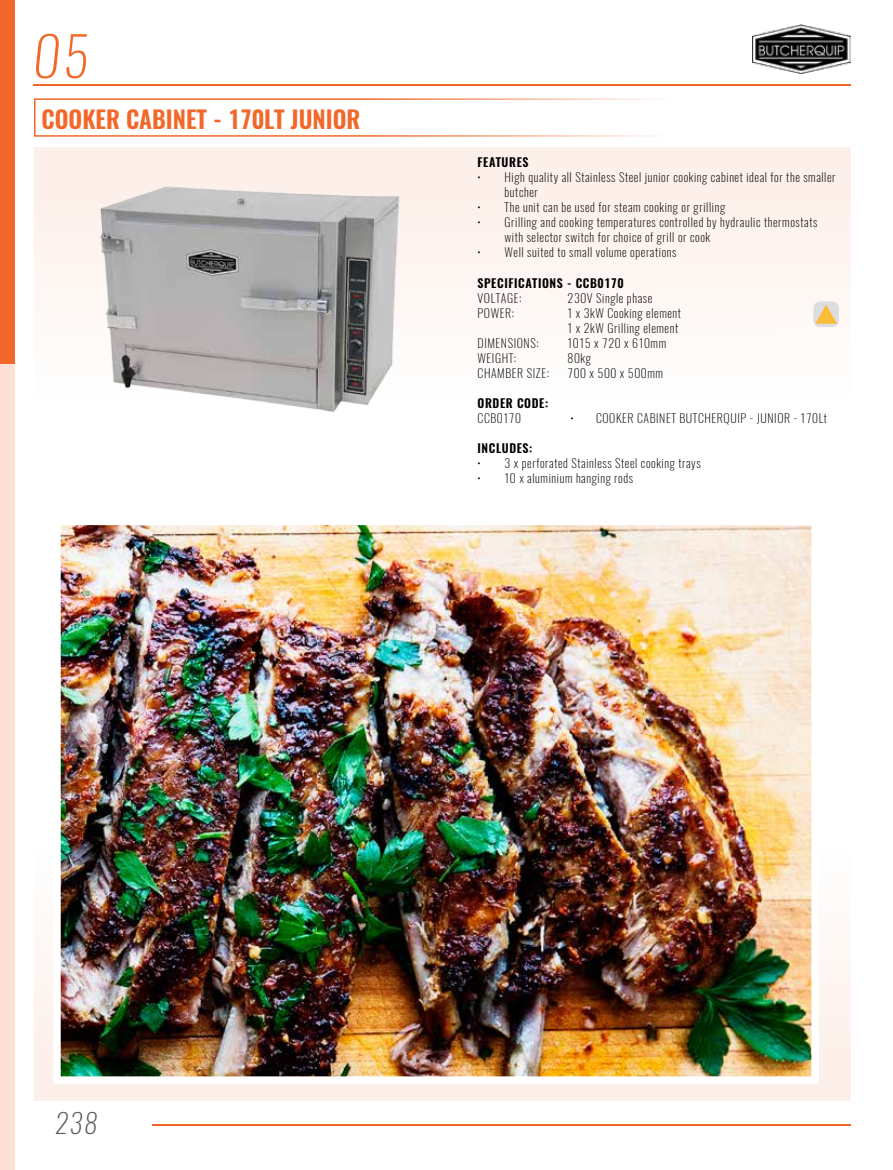
<style>
.page{position:relative;width:893px;height:1170px;background:#fff}
.page>*{position:absolute;margin:0;border:0;box-sizing:border-box;transform-origin:0 0}
.t1{font:italic 200 54px "Oswald";color:#f2682a}
.t2{font:italic 200 27px "Oswald";color:#58595b}
.t3{font:600 24px "Oswald";color:#f2682a}
.t4{font:200 12px/15px "Oswald";letter-spacing:.05em;color:#000}
.t5{font:600 12px "Oswald";letter-spacing:.05em;color:#000}
</style>
<div class="page">
<div style="left:34px;top:147px;width:816px;height:287px;background:#fef6f3"></div>
<svg style="left:34px;top:942px;width:816px;height:158px;fill:#fdf0ea"></svg>
<img style="left:62px;top:526px;width:748px;height:548px">
<div style="left:53px;top:517px;width:766px;height:566px;border:8px solid #fff"></div>
<img style="left:91px;top:186px;width:309px;height:232px">
<div style="left:813px;top:301px;width:26px;height:26px;background:#dcddde;border-radius:7px"></div>
<svg style="left:815px;top:305px;width:22px;height:19px"></svg>
<div style="left:34px;top:98px;width:659px;height:39px;border:2px solid #f2682a"></div>
<img style="left:753px;top:24px;width:97px;height:49px">
<div style="left:0;top:0;width:15px;height:1169px;background:#fce1d5"></div>
<hr style="left:152px;top:1124px;width:698px;height:1px;background:#f2682a">
<hr style="left:33px;top:84px;width:817px;height:2px;background:#f2682a">
<div style="left:0;top:0;width:15px;height:364px;background:#f2682a"></div>
<h1 class="t1" style="left:33px;top:19px;width:57px">05</h1>
<h3 class="t3" style="left:42px;top:103px;width:320px">COOKER CABINET - 170LT JUNIOR</h3>
<p class="t5" style="left:477px;top:154px;width:53px">FEATURES</p>
<p class="t4" style="left:504px;top:170px;width:333px;text-indent:-27px">• High quality all Stainless Steel junior cooking cabinet ideal for the smaller butcher</p>
<p class="t4" style="left:477px;top:200px;width:249px">• The unit can be used for steam cooking or grilling</p>
<p class="t4" style="left:504px;top:215px;width:314px;text-indent:-27px">• Grilling and cooking temperatures controlled by hydraulic thermostats with selector switch for choice of grill or cook</p>
<p class="t4" style="left:477px;top:245px;width:200px">• Well suited to small volume operations</p>
<p class="t5" style="left:477px;top:274px;width:148px">SPECIFICATIONS - CCB0170</p>
<p class="t4" style="left:477px;top:290px;width:45px">VOLTAGE:</p>
<p class="t4" style="left:567px;top:290px;width:86px">230V Single phase</p>
<p class="t4" style="left:477px;top:305px;width:38px">POWER:</p>
<p class="t4" style="left:567px;top:305px;width:115px">1 x 3kW Cooking element<br>1 x 2kW Grilling element</p>
<p class="t4" style="left:477px;top:335px;width:63px">DIMENSIONS:</p>
<p class="t4" style="left:567px;top:335px;width:100px">1015 x 720 x 610mm</p>
<p class="t4" style="left:477px;top:350px;width:40px">WEIGHT:</p>
<p class="t4" style="left:567px;top:350px;width:25px">80kg</p>
<p class="t4" style="left:477px;top:365px;width:73px">CHAMBER SIZE:</p>
<p class="t4" style="left:567px;top:365px;width:97px">700 x 500 x 500mm</p>
<p class="t5" style="left:477px;top:394px;width:72px">ORDER CODE:</p>
<p class="t4" style="left:477px;top:410px;width:45px">CCB0170</p>
<p class="t4" style="left:570px;top:410px;width:258px">• COOKER CABINET BUTCHERQUIP - JUNIOR - 170Lt</p>
<p class="t5" style="left:477px;top:439px;width:56px">INCLUDES:</p>
<p class="t4" style="left:477px;top:455px;width:225px">• 3 x perforated Stainless Steel cooking trays</p>
<p class="t4" style="left:477px;top:470px;width:157px">• 10 x aluminium hanging rods</p>
<h2 class="t2" style="left:55px;top:1104px;width:44px">238</h2>
</div>
